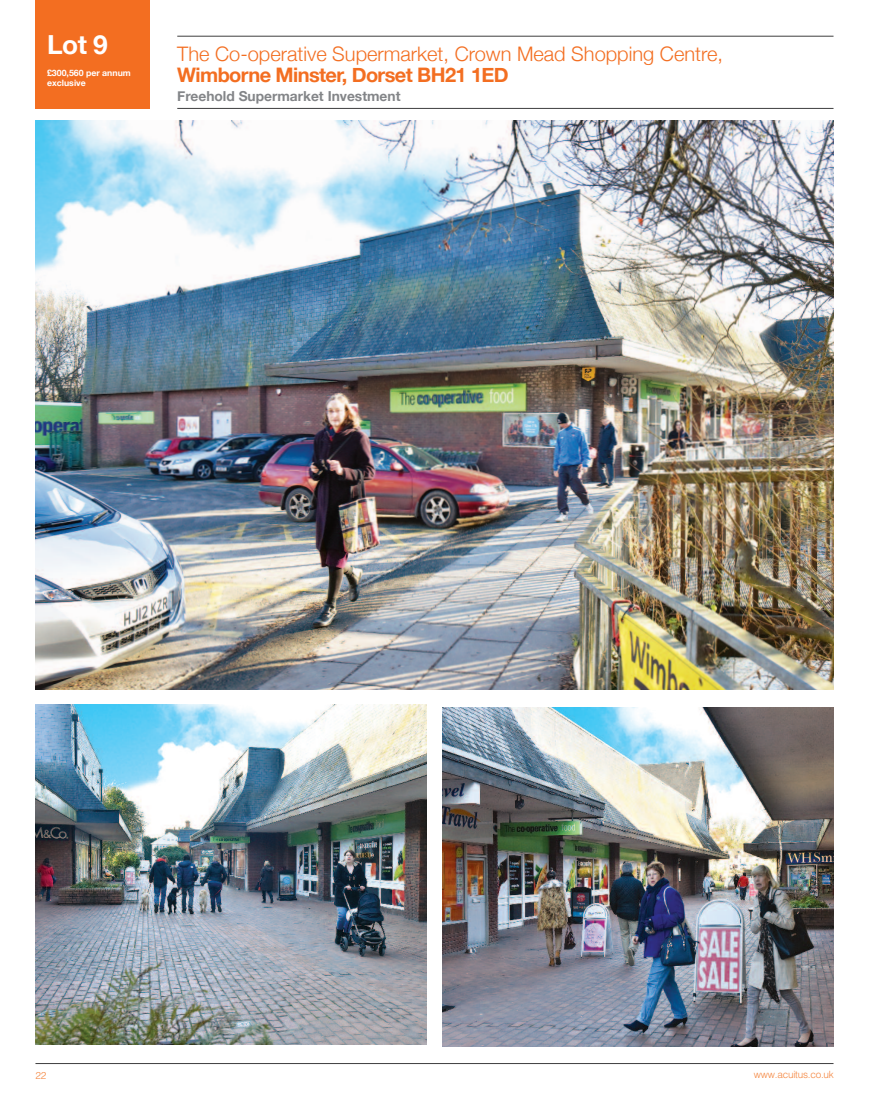
<style>
.page{position:relative;width:869px;height:1099px;background:#fff}
.page>*{position:absolute;margin:0;border:0;box-sizing:border-box;transform-origin:0 0}
.t1{font:700 26.25px "Helvetica Neue";color:#fff}
.t2{font:300 20px "Helvetica Neue";color:#f36e21}
.t3{font:700 20px "Helvetica Neue";letter-spacing:-.03em;color:#f36e21}
.t4{font:700 13.75px "Helvetica Neue";color:#838588}
.t5{font:300 10px "Helvetica";letter-spacing:-.025em;color:#f4833b}
.t6{font:700 8.75px/10px "Helvetica Neue";color:#fff}
</style>
<div class="page">
<div style="left:35px;top:0;width:114px;height:108px;background:#f36e21"></div>
<img style="left:35px;top:120px;width:798px;height:570px">
<img style="left:35px;top:705px;width:391px;height:339px">
<img style="left:442px;top:707px;width:391px;height:339px">
<hr style="left:177px;top:36px;width:656px;height:1px;background:#3e3e3f">
<hr style="left:177px;top:108px;width:656px;height:1px;background:#3e3e3f">
<hr style="left:35px;top:1063px;width:798px;height:1px;background:#3e3e3f">
<h1 class="t1" style="left:47px;top:29px;width:62px">Lot 9</h1>
<p class="t6" style="left:47px;top:67px;width:85px">£300,560 per annum exclusive</p>
<p class="t2" style="left:177px;top:41px;width:547px">The Co-operative Supermarket, Crown Mead Shopping Centre,</p>
<p class="t3" style="left:177px;top:63px;width:333px">Wimborne Minster, Dorset BH21 1ED</p>
<p class="t4" style="left:177px;top:88px;width:225px">Freehold Supermarket Investment</p>
<p class="t5" style="left:35px;top:1066px;width:12px">22</p>
<p class="t5" style="left:753px;top:1065px;width:81px">www.acuitus.co.uk</p>
</div>
